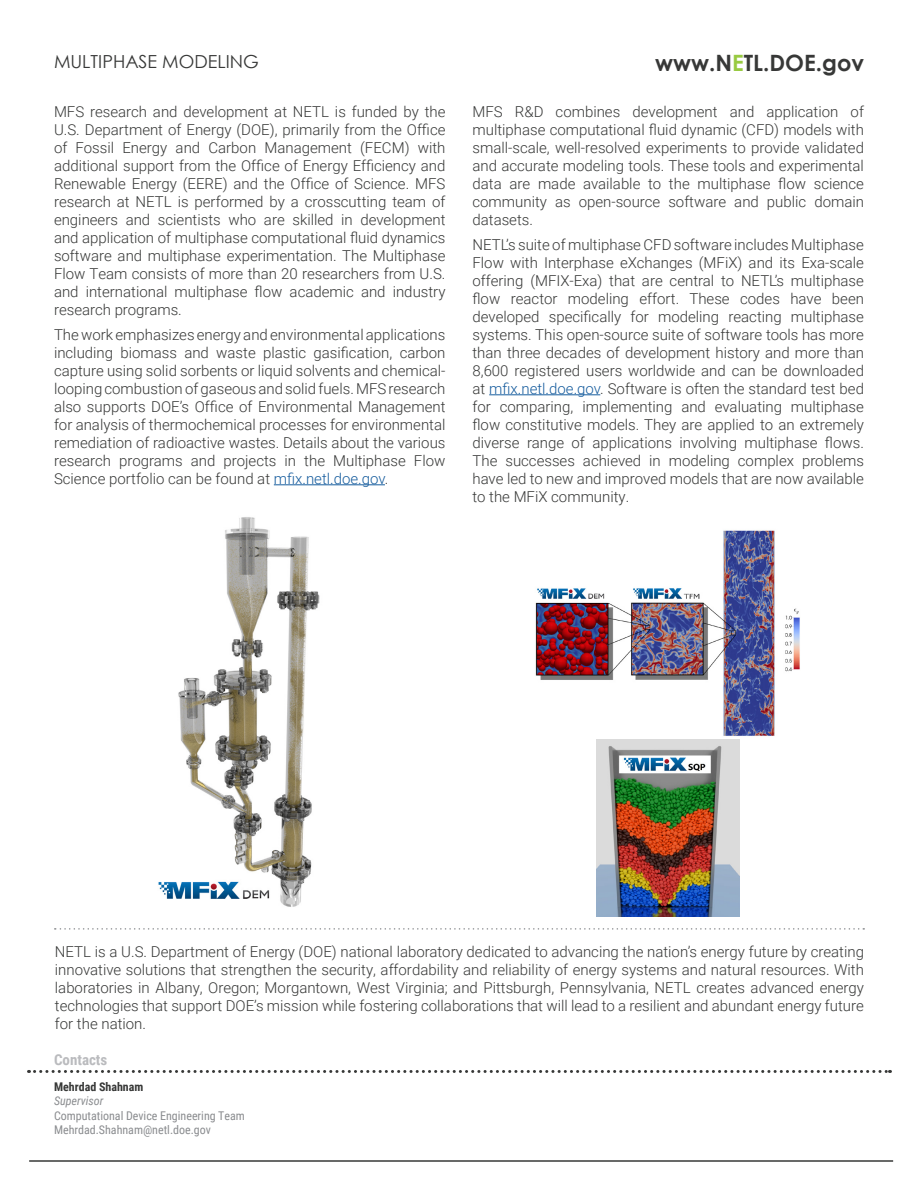
<style>
.page{position:relative;width:918px;height:1188px;background:#fff}
.page>*{position:absolute;margin:0;border:0;box-sizing:border-box;transform-origin:0 0}
.t1{font:700 22.5px "Century Gothic";color:#373837}
.t2{font:18px "Century Gothic";color:#373837}
.Body_Text{font:300 15px/18px "Roboto";color:#373837;text-align:justify}
.t3{font:700 15px "Roboto Condensed";color:#babbbe}
.t4{font:12px "Roboto Condensed";color:#8a8c8f}
.t5{font:700 12px "Roboto Condensed";color:#373837}
.t6{font:italic 12px "Roboto Condensed";color:#8a8c8f}
.s1{color:#98ca41}
.s2{color:#175d9e}
</style>
<div class="page">
<svg style="left:35px;top:1070px;width:856px;height:3px"></svg>
<hr style="left:29px;top:1160px;width:864px;height:2px;background:#373837">
<hr style="left:274px;top:484px;width:111px;height:1px;background:#175d9e">
<hr style="left:489px;top:394px;width:111px;height:1px;background:#175d9e">
<img style="left:158px;top:517px;width:162px;height:390px">
<img style="left:535px;top:530px;width:265px;height:206px">
<img style="left:597px;top:739px;width:143px;height:178px">
<svg style="left:55px;top:928px;width:809px;height:2px"></svg>
<p class="t2" style="left:54px;top:48px;width:206px">MULTIPHASE MODELING</p>
<h1 class="t1" style="left:655px;top:46px;width:210px">www.N<span class="s1">E</span>TL.DOE.gov</h1>
<p class="Body_Text" style="left:54px;top:102px;width:393px">MFS research and development at NETL is funded by the U.S. Department of Energy (DOE), primarily from the Office of Fossil Energy and Carbon Management (FECM) with additional support from the Office of Energy Efficiency and Renewable Energy (EERE) and the Office of Science. MFS research at NETL is performed by a crosscutting team of engineers and scientists who are skilled in development and application of multiphase computational fluid dynamics software and multiphase experimentation. The Multiphase Flow Team consists of more than 20 researchers from U.S. and international multiphase flow academic and industry research programs.</p>
<p class="Body_Text" style="left:54px;top:325px;width:393px">The work emphasizes energy and environmental applications including biomass and waste plastic gasification, carbon capture using solid sorbents or liquid solvents and chemical&shy;looping combustion of gaseous and solid fuels. MFS research also supports DOE’s Office of Environmental Management for analysis of thermochemical processes for environmental remediation of radioactive wastes. Details about the various research programs and projects in the Multiphase Flow Science portfolio can be found at <span class="s2">mfix.netl.doe.gov</span>.</p>
<p class="Body_Text" style="left:472px;top:102px;width:393px">MFS R&amp;D combines development and application of multiphase computational fluid dynamic (CFD) models with small-scale, well-resolved experiments to provide validated and accurate modeling tools. These tools and experimental data are made available to the multiphase flow science community as open-source software and public domain datasets.</p>
<p class="Body_Text" style="left:472px;top:235px;width:393px">NETL’s suite of multiphase CFD software includes Multiphase Flow with Interphase eXchanges (MFiX) and its Exa-scale offering (MFIX-Exa) that are central to NETL’s multiphase flow reactor modeling effort. These codes have been developed specifically for modeling reacting multiphase systems. This open-source suite of software tools has more than three decades of development history and more than 8,600 registered users worldwide and can be downloaded at <span class="s2">mfix.netl.doe.gov</span>. Software is often the standard test bed for comparing, implementing and evaluating multiphase flow constitutive models. They are applied to an extremely diverse range of applications involving multiphase flows.<br>The successes achieved in modeling complex problems have led to new and improved models that are now available to the MFiX community.</p>
<p class="Body_Text" style="left:55px;top:942px;width:811px">NETL is a U.S. Department of Energy (DOE) national laboratory dedicated to advancing the nation’s energy future by creating innovative solutions that strengthen the security, affordability and reliability of energy systems and natural resources. With laboratories in Albany, Oregon; Morgantown, West Virginia; and Pittsburgh, Pennsylvania, NETL creates advanced energy technologies that support DOE’s mission while fostering collaborations that will lead to a resilient and abundant energy future for the nation.</p>
<p class="t3" style="left:54px;top:1049px;width:55px">Contacts</p>
<p class="t5" style="left:54px;top:1078px;width:91px">Mehrdad Shahnam</p>
<p class="t6" style="left:54px;top:1093px;width:51px">Supervisor</p>
<p class="t4" style="left:54px;top:1107px;width:192px">Computational Device Engineering Team</p>
<p class="t4" style="left:54px;top:1121px;width:158px">Mehrdad.Shahnam@netl.doe.gov</p>
</div>
